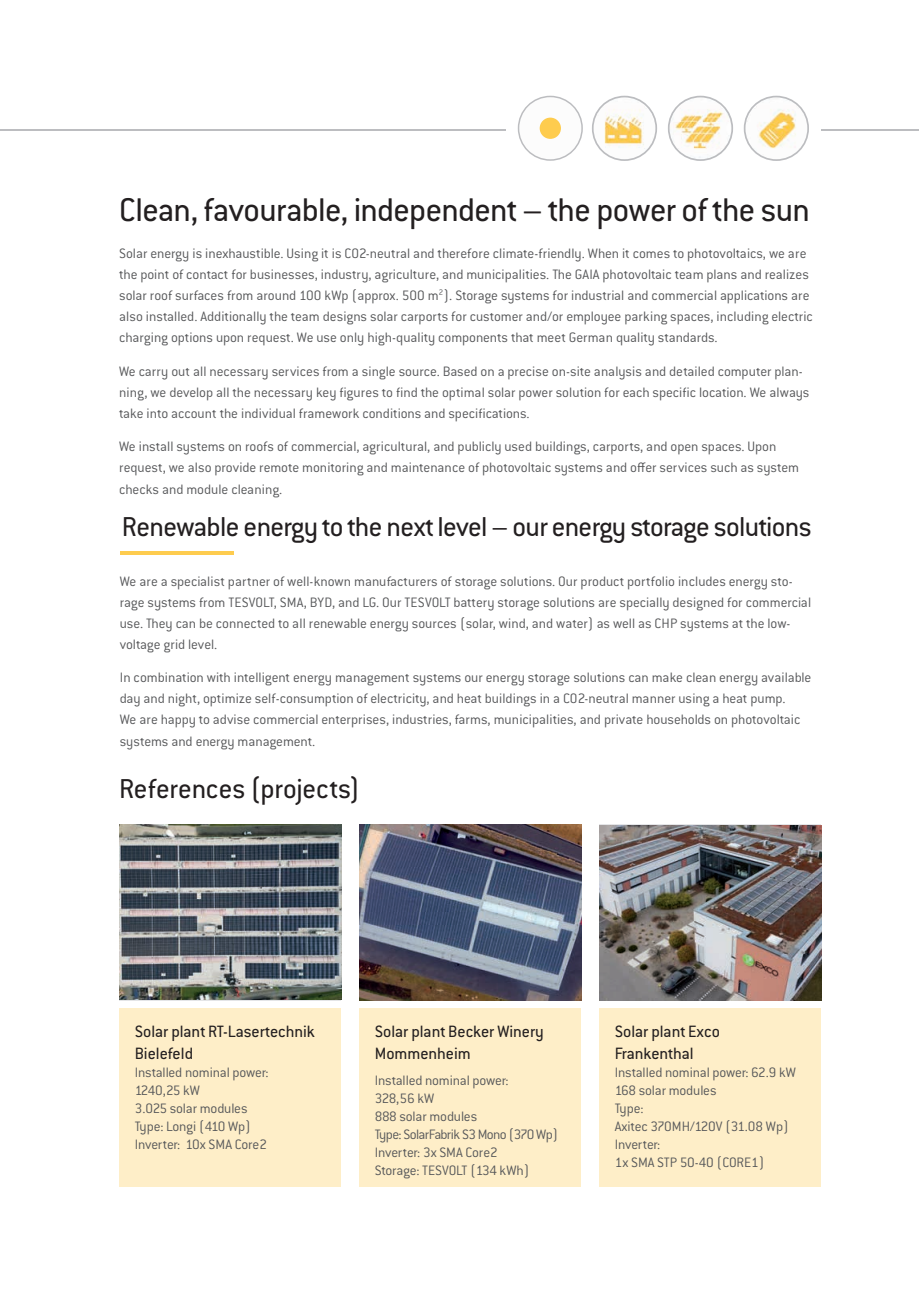
<style>
.page{position:relative;width:919px;height:1289px;background:#fff}
.page>*{position:absolute;margin:0;border:0;box-sizing:border-box;transform-origin:0 0}
.t1{font:36px "Conduit ITC Std";letter-spacing:-.015em;color:#231f20}
.t2{font:30px "Conduit ITC Std";letter-spacing:-.02em;color:#231f20}
.t3{font:30px "Conduit ITC Std";color:#231f20}
.t4{font:18px/22.5px "Conduit ITC Std";color:#231f20}
.t5{font:300 15px/21px "Conduit ITC Std";letter-spacing:-.005em;color:#57585a}
</style>
<div class="page">
<div style="left:119px;top:1008px;width:222px;height:179px;background:#feeec8"></div>
<div style="left:359px;top:1008px;width:222px;height:179px;background:#feeec8"></div>
<div style="left:599px;top:1008px;width:222px;height:179px;background:#feeec8"></div>
<img style="left:119px;top:824px;width:222px;height:175px">
<img style="left:359px;top:824px;width:222px;height:176px">
<img style="left:599px;top:825px;width:222px;height:175px">
<hr style="left:0;top:129px;width:505px;height:2px;background:#bcbdc0">
<hr style="left:821px;top:129px;width:97px;height:2px;background:#bcbdc0">
<svg style="left:517px;top:96px;width:65px;height:65px"></svg>
<div style="left:539px;top:118px;width:22px;height:21px;background:#fecc4e;border-radius:50%"></div>
<svg style="left:592px;top:96px;width:65px;height:65px"></svg>
<svg style="left:743px;top:96px;width:66px;height:65px"></svg>
<svg style="left:668px;top:96px;width:65px;height:65px"></svg>
<hr style="left:120px;top:551px;width:113px;height:3px;background:#fecc4e">
<h1 class="t1" style="left:119px;top:188px;width:692px">Clean, favourable, independent – the power of the sun</h1>
<p class="t5" style="left:119px;top:242px;width:695px">Solar energy is inexhaustible. Using it is CO2-neutral and therefore climate-friendly. When it comes to photovoltaics, we are the point of contact for businesses, industry, agriculture, and municipalities. The GAIA photovoltaic team plans and realizes solar roof surfaces from around 100 kWp (approx. 500 m<sup>2</sup>). Storage systems for industrial and commercial applications are also installed. Additionally the team designs solar carports for customer and/or employee parking spaces, including electric charging options upon request. We use only high-quality components that meet German quality standards.</p>
<p class="t5" style="left:119px;top:360px;width:691px">We carry out all necessary services from a single source. Based on a precise on-site analysis and detailed computer plan&shy;ning, we develop all the necessary key figures to find the optimal solar power solution for each specific location. We always take into account the individual framework conditions and specifications.</p>
<p class="t5" style="left:119px;top:436px;width:681px">We install systems on roofs of commercial, agricultural, and publicly used buildings, carports, and open spaces. Upon request, we also provide remote monitoring and maintenance of photovoltaic systems and offer services such as system checks and module cleaning.</p>
<h2 class="t2" style="left:122px;top:508px;width:691px">Renewable energy to the next level – our energy storage solutions</h2>
<p class="t5" style="left:120px;top:570px;width:692px">We are a specialist partner of well-known manufacturers of storage solutions. Our product portfolio includes energy sto&shy;rage systems from TESVOLT, SMA, BYD, and LG. Our TESVOLT battery storage solutions are specially designed for commercial use. They can be connected to all renewable energy sources (solar, wind, and water) as well as CHP systems at the low&shy;voltage grid level.</p>
<p class="t5" style="left:120px;top:667px;width:693px">In combination with intelligent energy management systems our energy storage solutions can make clean energy available day and night, optimize self-consumption of electricity, and heat buildings in a CO2-neutral manner using a heat pump.<br>We are happy to advise commercial enterprises, industries, farms, municipalities, and private households on photovoltaic systems and energy management.</p>
<h2 class="t3" style="left:119px;top:770px;width:242px">References (projects)</h2>
<p class="t4" style="left:135px;top:1019px;width:181px">Solar plant RT-Lasertechnik<br>Bielefeld</p>
<p class="t5" style="left:135px;top:1063px;width:135px;line-height:18px">Installed nominal power:<br>1240,25 kW<br>3.025 solar modules<br>Type: Longi (410 Wp)<br>Inverter: 10x SMA Core2</p>
<p class="t4" style="left:375px;top:1019px;width:170px">Solar plant Becker Winery<br>Mommenheim</p>
<p class="t5" style="left:375px;top:1070px;width:185px;line-height:18px">Installed nominal power:<br>328,56 kW<br>888 solar modules<br>Type: SolarFabrik S3 Mono (370 Wp)<br>Inverter: 3x SMA Core2<br>Storage: TESVOLT (134 kWh)</p>
<p class="t4" style="left:614px;top:1019px;width:107px">Solar plant Exco<br>Frankenthal</p>
<p class="t5" style="left:614px;top:1063px;width:183px;line-height:18px">Installed nominal power: 62.9 kW<br>168 solar modules<br>Type:<br>Axitec 370MH/120V (31.08 Wp)<br>Inverter:<br>1x SMA STP 50-40 (CORE1)</p>
</div>
